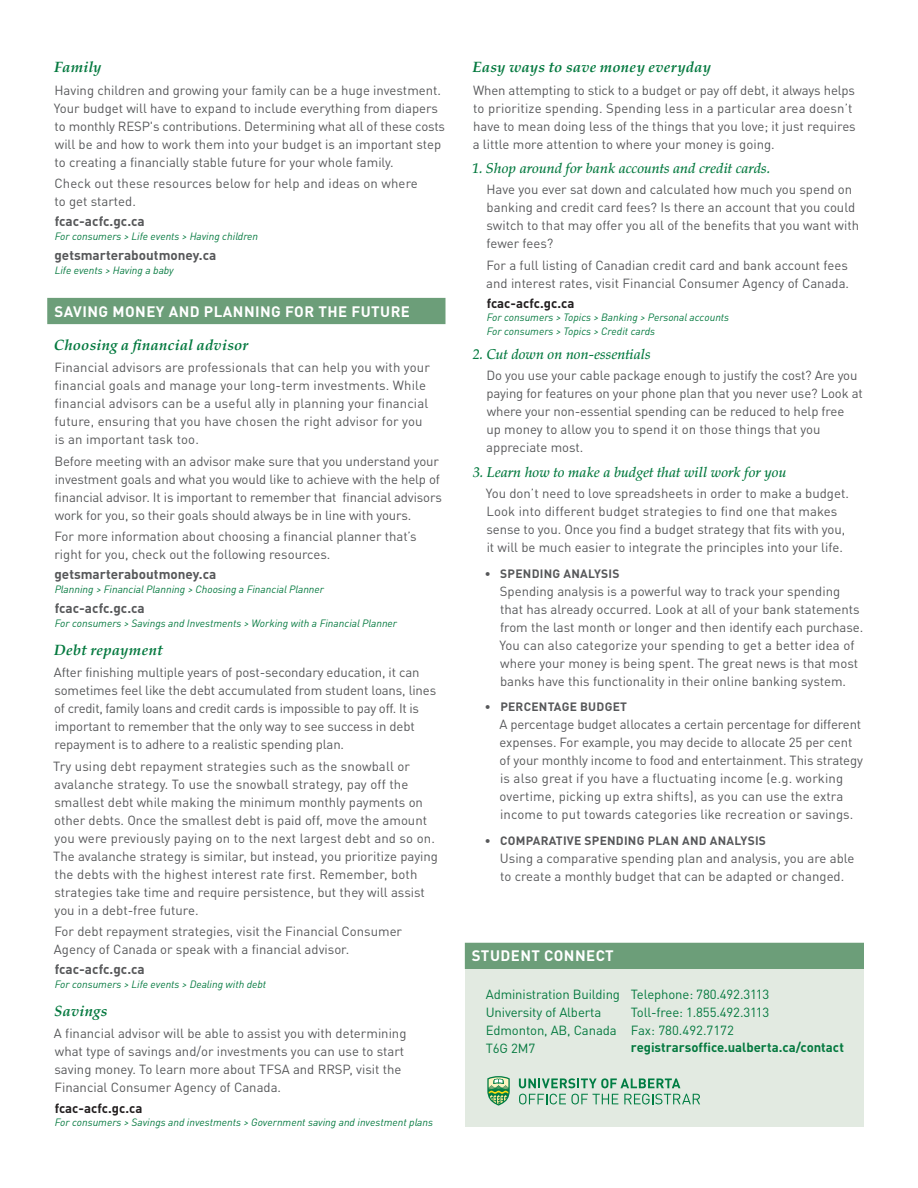
<style>
.page{position:relative;width:918px;height:1188px;background:#fff}
.page>*{position:absolute;margin:0;border:0;box-sizing:border-box;transform-origin:0 0}
.DEKK_2{font:italic 700 15px "Palatino LT Std";letter-spacing:.01em;color:#04793f}
.HEDD_2{font:700 15px "DIN Pro";letter-spacing:.03em;color:#fff}
.Numbered{font:italic 500 14.25px "Palatino LT Std";color:#04793f}
.URL{font:700 13.5px "DIN Pro";color:#57585a}
.BODY{font:13.2px/18px "DIN Pro";color:#57585a}
.BODY-2{font:13.2px "DIN Pro";letter-spacing:-.01em;color:#04793f}
.URL-2{font:700 13.2px "DIN Pro";letter-spacing:-.005em;color:#04793f}
.URL-3{font:700 13.2px "DIN Pro";letter-spacing:-.005em;color:#231f20}
.t1{font:700 12px "DIN Pro";letter-spacing:.02em;color:#57585a}
.Web_Path{font:italic 10.5px "DIN Pro";color:#04793f}
</style>
<div class="page">
<div style="left:465px;top:947px;width:399px;height:179px;background:#e2eae1"></div>
<div style="left:47px;top:298px;width:399px;height:26px;background:#6c9e79"></div>
<div style="left:465px;top:943px;width:399px;height:26px;background:#6c9e79"></div>
<svg style="left:519px;top:1078px;width:161px;height:10px"></svg>
<svg style="left:519px;top:1094px;width:99px;height:10px"></svg>
<svg style="left:624px;top:1094px;width:76px;height:10px"></svg>
<svg style="left:487px;top:1076px;width:23px;height:30px"></svg>
<p class="DEKK_2" style="left:54px;top:59px;width:49px">Family</p>
<p class="BODY" style="left:54px;top:80px;width:393px">Having children and growing your family can be a huge investment.<br>Your budget will have to expand to include everything from diapers to monthly RESP's contributions. Determining what all of these costs will be and how to work them into your budget is an important step to creating a financially stable future for your whole family.</p>
<p class="BODY" style="left:54px;top:173px;width:365px">Check out these resources below for help and ideas on where to get started.</p>
<p class="URL" style="left:55px;top:210px;width:92px">fcac-acfc.gc.ca</p>
<p class="Web_Path" style="left:55px;top:228px;width:205px">For consumers &gt; Life events &gt; Having children</p>
<p class="URL" style="left:54px;top:244px;width:163px">getsmarteraboutmoney.ca</p>
<p class="Web_Path" style="left:55px;top:262px;width:121px">Life events &gt; Having a baby</p>
<p class="HEDD_2" style="left:55px;top:299px;width:357px">SAVING MONEY AND PLANNING FOR THE FUTURE</p>
<p class="DEKK_2" style="left:54px;top:336px;width:196px">Choosing a financial advisor</p>
<p class="BODY" style="left:54px;top:357px;width:377px">Financial advisors are professionals that can help you with your financial goals and manage your long-term investments. While financial advisors can be a useful ally in planning your financial future, ensuring that you have chosen the right advisor for you is an important task too.</p>
<p class="BODY" style="left:54px;top:451px;width:389px">Before meeting with an advisor make sure that you understand your investment goals and what you would like to achieve with the help of financial advisor. It is important to remember that financial advisors work for you, so their goals should always be in line with yours.</p>
<p class="BODY" style="left:54px;top:526px;width:364px">For more information about choosing a financial planner that’s right for you, check out the following resources.</p>
<p class="URL" style="left:54px;top:563px;width:163px">getsmarteraboutmoney.ca</p>
<p class="Web_Path" style="left:55px;top:581px;width:271px">Planning &gt; Financial Planning &gt; Choosing a Financial Planner</p>
<p class="URL" style="left:55px;top:597px;width:92px">fcac-acfc.gc.ca</p>
<p class="Web_Path" style="left:55px;top:615px;width:344px">For consumers &gt; Savings and Investments &gt; Working with a Financial Planner</p>
<p class="DEKK_2" style="left:54px;top:641px;width:110px">Debt repayment</p>
<p class="BODY" style="left:54px;top:662px;width:384px">After finishing multiple years of post-secondary education, it can sometimes feel like the debt accumulated from student loans, lines of credit, family loans and credit cards is impossible to pay off. It is important to remember that the only way to see success in debt repayment is to adhere to a realistic spending plan.</p>
<p class="BODY" style="left:53px;top:756px;width:386px">Try using debt repayment strategies such as the snowball or avalanche strategy. To use the snowball strategy, pay off the smallest debt while making the minimum monthly payments on other debts. Once the smallest debt is paid off, move the amount you were previously paying on to the next largest debt and so on.<br>The avalanche strategy is similar, but instead, you prioritize paying the debts with the highest interest rate first. Remember, both strategies take time and require persistence, but they will assist you in a debt-free future.</p>
<p class="BODY" style="left:54px;top:921px;width:350px">For debt repayment strategies, visit the Financial Consumer<br>Agency of Canada or speak with a financial advisor.</p>
<p class="URL" style="left:55px;top:958px;width:92px">fcac-acfc.gc.ca</p>
<p class="Web_Path" style="left:55px;top:976px;width:213px">For consumers &gt; Life events &gt; Dealing with debt</p>
<p class="DEKK_2" style="left:54px;top:1002px;width:55px">Savings</p>
<p class="BODY" style="left:54px;top:1023px;width:354px">A financial advisor will be able to assist you with determining what type of savings and/or investments you can use to start saving money. To learn more about TFSA and RRSP, visit the Financial Consumer Agency of Canada.</p>
<p class="URL-3" style="left:55px;top:1097px;width:89px">fcac-acfc.gc.ca</p>
<p class="Web_Path" style="left:55px;top:1114px;width:380px">For consumers &gt; Savings and investments &gt; Government saving and investment plans</p>
<p class="DEKK_2" style="left:473px;top:59px;width:240px">Easy ways to save money everyday</p>
<p class="BODY" style="left:473px;top:80px;width:384px">When attempting to stick to a budget or pay off debt, it always helps to prioritize spending. Spending less in a particular area doesn’t have to mean doing less of the things that you love; it just requires a little more attention to where your money is going.</p>
<p class="Numbered" style="left:472px;top:160px;width:300px">1. Shop around for bank accounts and credit cards.</p>
<p class="BODY" style="left:486px;top:179px;width:374px">Have you ever sat down and calculated how much you spend on banking and credit card fees? Is there an account that you could switch to that may offer you all of the benefits that you want with fewer fees?</p>
<p class="BODY" style="left:486px;top:255px;width:364px">For a full listing of Canadian credit card and bank account fees and interest rates, visit Financial Consumer Agency of Canada.</p>
<p class="URL-3" style="left:487px;top:292px;width:89px">fcac-acfc.gc.ca</p>
<p class="Web_Path" style="left:487px;top:309px;width:244px">For consumers &gt; Topics &gt; Banking &gt; Personal accounts</p>
<p class="Web_Path" style="left:487px;top:323px;width:170px">For consumers &gt; Topics &gt; Credit cards</p>
<p class="Numbered" style="left:473px;top:346px;width:180px">2. Cut down on non-essentials</p>
<p class="BODY" style="left:486px;top:365px;width:378px">Do you use your cable package enough to justify the cost? Are you paying for features on your phone plan that you never use? Look at where your non-essential spending can be reduced to help free<br>up money to allow you to spend it on those things that you appreciate most.</p>
<p class="Numbered" style="left:473px;top:463px;width:315px">3. Learn how to make a budget that will work for you</p>
<p class="BODY" style="left:486px;top:483px;width:364px">You don’t need to love spreadsheets in order to make a budget.<br>Look into different budget strategies to find one that makes sense to you. Once you find a budget strategy that fits with you, it will be much easier to integrate the principles into your life.</p>
<p class="t1" style="left:485px;top:563px;width:136px">• SPENDING ANALYSIS</p>
<p class="BODY" style="left:499px;top:581px;width:365px">Spending analysis is a powerful way to track your spending that has already occurred. Look at all of your bank statements from the last month or longer and then identify each purchase.<br>You can also categorize your spending to get a better idea of where your money is being spent. The great news is that most banks have this functionality in their online banking system.</p>
<p class="t1" style="left:485px;top:697px;width:144px">• PERCENTAGE BUDGET</p>
<p class="BODY" style="left:499px;top:714px;width:365px">A percentage budget allocates a certain percentage for different expenses. For example, you may decide to allocate 25 per cent of your monthly income to food and entertainment. This strategy is also great if you have a fluctuating income (e.g. working overtime, picking up extra shifts), as you can use the extra income to put towards categories like recreation or savings.</p>
<p class="t1" style="left:485px;top:831px;width:283px">• COMPARATIVE SPENDING PLAN AND ANALYSIS</p>
<p class="BODY" style="left:500px;top:848px;width:356px">Using a comparative spending plan and analysis, you are able to create a monthly budget that can be adapted or changed.</p>
<p class="HEDD_2" style="left:472px;top:944px;width:144px">STUDENT CONNECT</p>
<p class="BODY-2" style="left:486px;top:984px;width:136px">Administration Building</p>
<p class="BODY-2" style="left:486px;top:1002px;width:117px">University of Alberta</p>
<p class="BODY-2" style="left:486px;top:1020px;width:132px">Edmonton, AB, Canada</p>
<p class="BODY-2" style="left:486px;top:1038px;width:51px">T6G 2M7</p>
<p class="BODY-2" style="left:631px;top:984px;width:140px">Telephone: 780.492.3113</p>
<p class="BODY-2" style="left:631px;top:1002px;width:140px">Toll-free: 1.855.492.3113</p>
<p class="BODY-2" style="left:631px;top:1020px;width:105px">Fax: 780.492.7172</p>
<p class="URL-2" style="left:631px;top:1036px;width:215px">registrarsoffice.ualberta.ca/contact</p>
</div>
